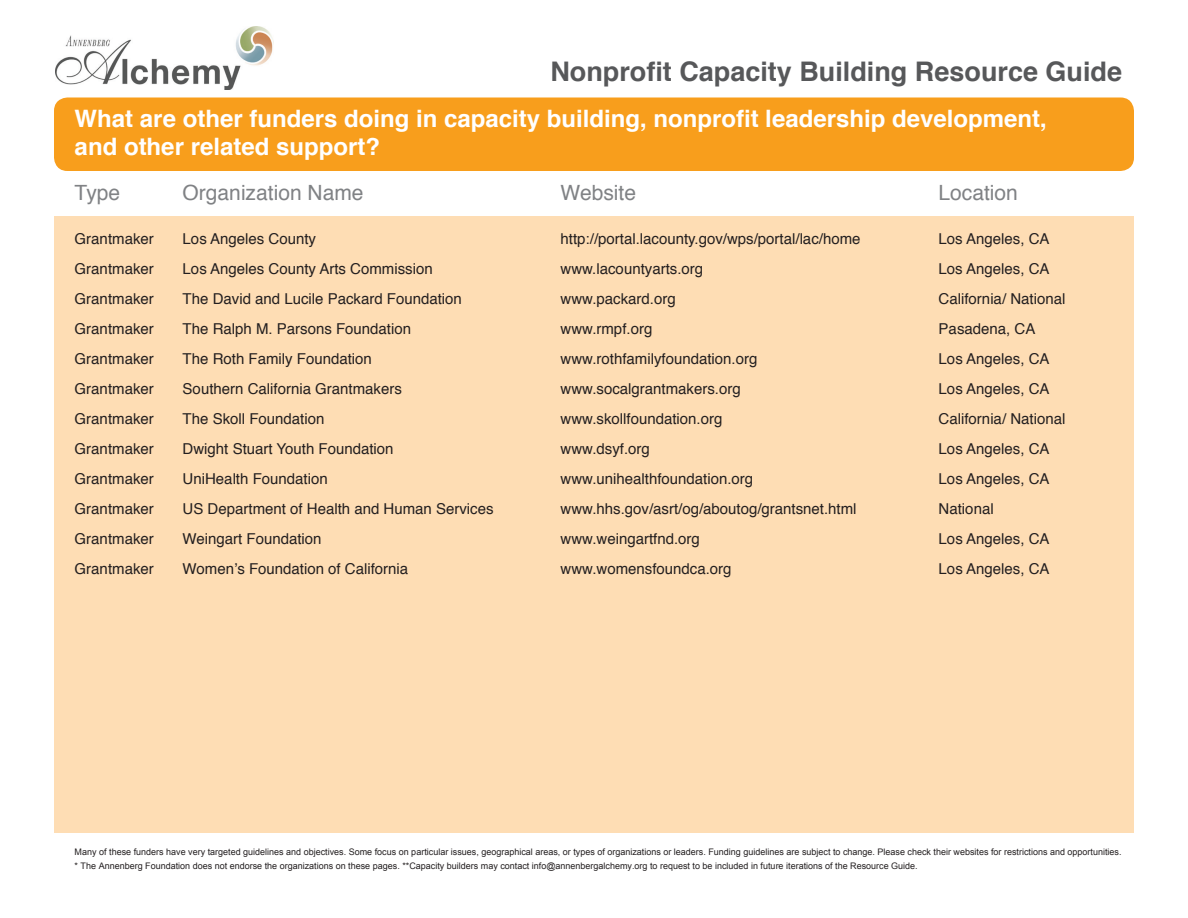
<style>
.page{position:relative;width:1188px;height:918px;background:#fff}
.page>*{position:absolute;margin:0;border:0;box-sizing:border-box;transform-origin:0 0}
.t1{font:700 27px "Helvetica";color:#57585a}
.t2{font:700 24px/28.8px "Helvetica";color:#fff}
.t3{font:21px "Helvetica";color:#808285}
.t4{font:15px "Helvetica";color:#231f20}
.t5{font:9px/13.8px "Arial";color:#231f20}
</style>
<div class="page">
<img style="left:55px;top:27px;width:219px;height:62px">
<div style="left:54px;top:98px;width:1080px;height:73px;background:#f89e1c;border-radius:14px"></div>
<div style="left:54px;top:216px;width:1080px;height:616px;background:#feddb4"></div>
<h1 class="t1" style="left:550px;top:49px;width:573px">Nonprofit Capacity Building Resource Guide</h1>
<h2 class="t2" style="left:75px;top:104px;width:974px">What are other funders doing in capacity building, nonprofit leadership development, and other related support?</h2>
<h3 class="t3" style="left:75px;top:176px;width:47px">Type</h3>
<h3 class="t3" style="left:183px;top:176px;width:182px">Organization Name</h3>
<h3 class="t3" style="left:561px;top:176px;width:77px">Website</h3>
<h3 class="t3" style="left:939px;top:176px;width:81px">Location</h3>
<p class="t4" style="left:75px;top:227px;width:81px">Grantmaker</p>
<p class="t4" style="left:183px;top:227px;width:135px">Los Angeles County</p>
<p class="t4" style="left:561px;top:227px;width:301px">http://portal.lacounty.gov/wps/portal/lac/home</p>
<p class="t4" style="left:939px;top:227px;width:112px">Los Angeles, CA</p>
<p class="t4" style="left:75px;top:257px;width:81px">Grantmaker</p>
<p class="t4" style="left:183px;top:257px;width:252px">Los Angeles County Arts Commission</p>
<p class="t4" style="left:561px;top:257px;width:144px">www.lacountyarts.org</p>
<p class="t4" style="left:939px;top:257px;width:112px">Los Angeles, CA</p>
<p class="t4" style="left:75px;top:287px;width:81px">Grantmaker</p>
<p class="t4" style="left:183px;top:287px;width:281px">The David and Lucile Packard Foundation</p>
<p class="t4" style="left:561px;top:287px;width:117px">www.packard.org</p>
<p class="t4" style="left:939px;top:287px;width:128px">California/ National</p>
<p class="t4" style="left:75px;top:317px;width:81px">Grantmaker</p>
<p class="t4" style="left:183px;top:317px;width:230px">The Ralph M. Parsons Foundation</p>
<p class="t4" style="left:561px;top:317px;width:93px">www.rmpf.org</p>
<p class="t4" style="left:939px;top:317px;width:98px">Pasadena, CA</p>
<p class="t4" style="left:75px;top:347px;width:81px">Grantmaker</p>
<p class="t4" style="left:183px;top:347px;width:191px">The Roth Family Foundation</p>
<p class="t4" style="left:561px;top:347px;width:198px">www.rothfamilyfoundation.org</p>
<p class="t4" style="left:939px;top:347px;width:112px">Los Angeles, CA</p>
<p class="t4" style="left:75px;top:377px;width:81px">Grantmaker</p>
<p class="t4" style="left:183px;top:377px;width:221px">Southern California Grantmakers</p>
<p class="t4" style="left:561px;top:377px;width:182px">www.socalgrantmakers.org</p>
<p class="t4" style="left:939px;top:377px;width:112px">Los Angeles, CA</p>
<p class="t4" style="left:75px;top:407px;width:81px">Grantmaker</p>
<p class="t4" style="left:183px;top:407px;width:143px">The Skoll Foundation</p>
<p class="t4" style="left:561px;top:407px;width:163px">www.skollfoundation.org</p>
<p class="t4" style="left:939px;top:407px;width:128px">California/ National</p>
<p class="t4" style="left:75px;top:437px;width:81px">Grantmaker</p>
<p class="t4" style="left:183px;top:437px;width:212px">Dwight Stuart Youth Foundation</p>
<p class="t4" style="left:561px;top:437px;width:91px">www.dsyf.org</p>
<p class="t4" style="left:939px;top:437px;width:112px">Los Angeles, CA</p>
<p class="t4" style="left:75px;top:467px;width:81px">Grantmaker</p>
<p class="t4" style="left:183px;top:467px;width:147px">UniHealth Foundation</p>
<p class="t4" style="left:561px;top:467px;width:194px">www.unihealthfoundation.org</p>
<p class="t4" style="left:939px;top:467px;width:112px">Los Angeles, CA</p>
<p class="t4" style="left:75px;top:497px;width:81px">Grantmaker</p>
<p class="t4" style="left:183px;top:497px;width:312px">US Department of Health and Human Services</p>
<p class="t4" style="left:561px;top:497px;width:297px">www.hhs.gov/asrt/og/aboutog/grantsnet.html</p>
<p class="t4" style="left:939px;top:497px;width:57px">National</p>
<p class="t4" style="left:75px;top:527px;width:81px">Grantmaker</p>
<p class="t4" style="left:183px;top:527px;width:140px">Weingart Foundation</p>
<p class="t4" style="left:561px;top:527px;width:141px">www.weingartfnd.org</p>
<p class="t4" style="left:939px;top:527px;width:112px">Los Angeles, CA</p>
<p class="t4" style="left:75px;top:557px;width:81px">Grantmaker</p>
<p class="t4" style="left:183px;top:557px;width:227px">Women’s Foundation of California</p>
<p class="t4" style="left:561px;top:557px;width:172px">www.womensfoundca.org</p>
<p class="t4" style="left:939px;top:557px;width:112px">Los Angeles, CA</p>
<p class="t5" style="left:75px;top:845px;width:1048px">Many of these funders have very targeted guidelines and objectives. Some focus on particular issues, geographical areas, or types of organizations or leaders. Funding guidelines are subject to change. Please check their websites for restrictions and opportunities. * The Annenberg Foundation does not endorse the organizations on these pages. **Capacity builders may contact info@annenbergalchemy.org to request to be included in future iterations of the Resource Guide.</p>
</div>
